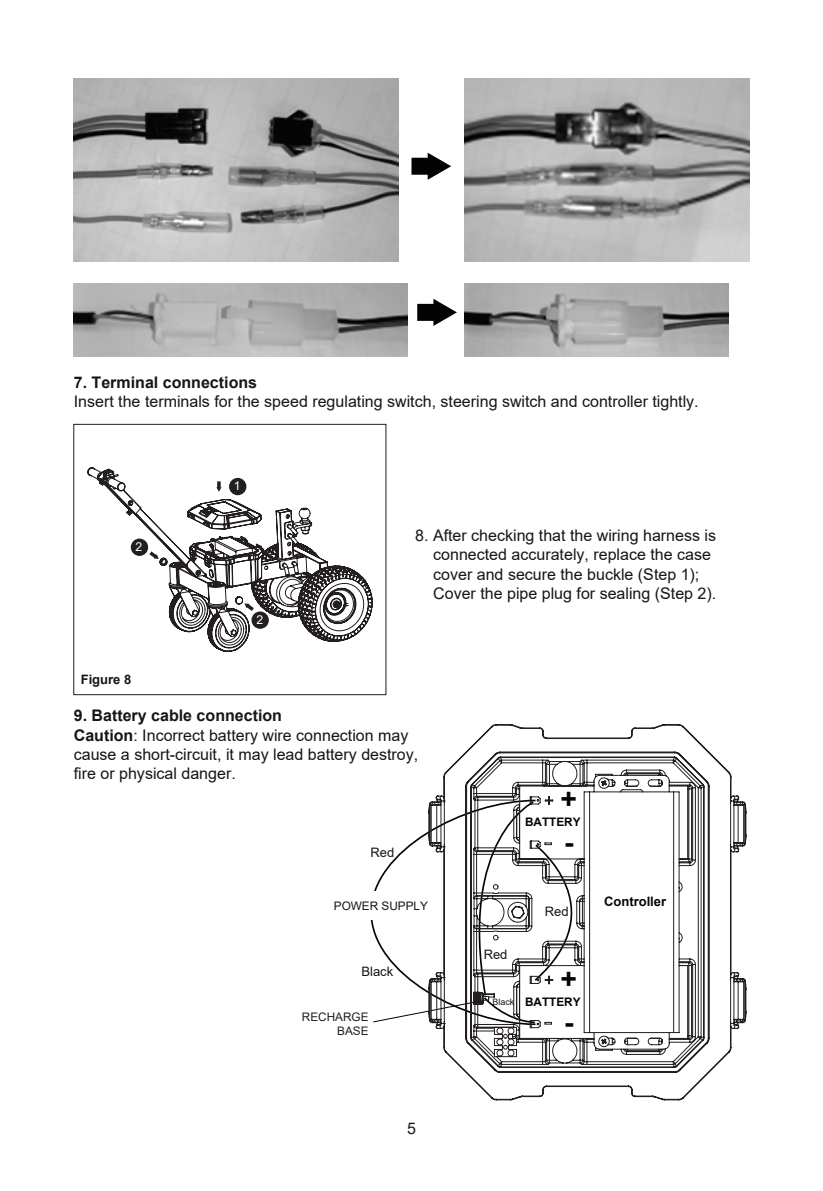
<style>
.page{position:relative;width:823px;height:1191px;background:#fff}
.page>*{position:absolute;margin:0;border:0;box-sizing:border-box;transform-origin:0 0}
.t1{font:700 28.2px/42.8px "Arial";color:#050504}
.t2{font:16px/19.2px "Arial";color:#1a1415}
.t3{font:700 16px "Arial";color:#1a1415}
.t4{font:13px "Arial";color:#1a1415}
.t5{font:700 13px "Arial";color:#050504}
.t6{font:700 13px "Arial";color:#1a1415}
.t7{font:12.2px "Arial";color:#fff}
.t8{font:700 11.8px "Arial";color:#050504}
.t9{font:11.8px/14.2px "Arial";color:#231f20;text-align:right}
.t10{font:11.8px "Arial";color:#1a1415}
.t11{font:8.8px "Arial";color:#1a1415}
.s1{font-weight:700}
</style>
<div class="page">
<img style="left:464px;top:78px;width:284px;height:183px">
<img style="left:74px;top:283px;width:334px;height:74px">
<img style="left:464px;top:283px;width:264px;height:74px">
<img style="left:74px;top:78px;width:324px;height:183px">
<div style="left:411px;top:158px;width:20px;height:17px;background:#030303"></div>
<svg style="left:427px;top:153px;width:24px;height:27px"></svg>
<div style="left:417px;top:304px;width:20px;height:17px;background:#030303"></div>
<svg style="left:433px;top:299px;width:23px;height:27px"></svg>
<div style="left:73px;top:424px;width:313px;height:271px;border:1px solid #231f20"></div>
<svg style="left:87px;top:467px;width:285px;height:185px"></svg>
<div style="left:229px;top:478px;width:17px;height:17px;background:#231f20;border-radius:50%"></div>
<svg style="left:216px;top:481px;width:5px;height:11px"></svg>
<div style="left:131px;top:538px;width:17px;height:18px;background:#231f20;border-radius:50%"></div>
<div style="left:251px;top:611px;width:18px;height:18px;background:#231f20;border-radius:50%"></div>
<svg style="left:145px;top:548px;width:15px;height:13px"></svg>
<svg style="left:242px;top:601px;width:15px;height:13px"></svg>
<svg style="left:370px;top:831px;width:58px;height:192px"></svg>
<svg style="left:428px;top:724px;width:318px;height:376px"></svg>
<p class="t3" style="left:74px;top:371px;width:185px">7. Terminal connections</p>
<p class="t2" style="left:74px;top:392px;width:626px">Insert the terminals for the speed regulating switch, steering switch and controller tightly.</p>
<p class="t7" style="left:135px;top:538px;width:8px">2</p>
<p class="t6" style="left:81px;top:670px;width:52px">Figure 8</p>
<p class="t7" style="left:234px;top:477px;width:8px">1</p>
<p class="t7" style="left:256px;top:611px;width:8px">2</p>
<p class="t2" style="left:433px;top:526px;width:284px;text-indent:-18px">8. After checking that the wiring harness is connected accurately, replace the case cover and secure the buckle (Step 1); Cover the pipe plug for sealing (Step 2).</p>
<p class="t2" style="left:74px;top:706px;width:346px"><span class="s1">9. Battery cable connection<br>Caution</span>: Incorrect battery wire connection may cause a short-circuit, it may lead battery destroy, fire or physical danger.</p>
<p class="t4" style="left:370px;top:843px;width:25px">Red</p>
<p class="t10" style="left:333px;top:897px;width:96px">POWER SUPPLY</p>
<p class="t4" style="left:361px;top:962px;width:33px">Black</p>
<p class="t9" style="left:302px;top:1009px;width:68px">RECHARGE<br>BASE</p>
<p class="t2" style="left:407px;top:1119px;width:10px">5</p>
<h1 class="t1" style="left:560px;top:778px;width:18px">+</h1>
<p class="t8" style="left:524px;top:813px;width:57px">BATTERY</p>
<h1 class="t1" style="left:563px;top:821px;width:11px">-</h1>
<p class="t4" style="left:544px;top:902px;width:25px">Red</p>
<p class="t4" style="left:483px;top:945px;width:25px">Red</p>
<p class="t11" style="left:492px;top:995px;width:23px">Black</p>
<h1 class="t1" style="left:560px;top:958px;width:18px">+ -</h1>
<p class="t8" style="left:524px;top:993px;width:57px">BATTERY</p>
<p class="t5" style="left:603px;top:892px;width:64px">Controller</p>
</div>
